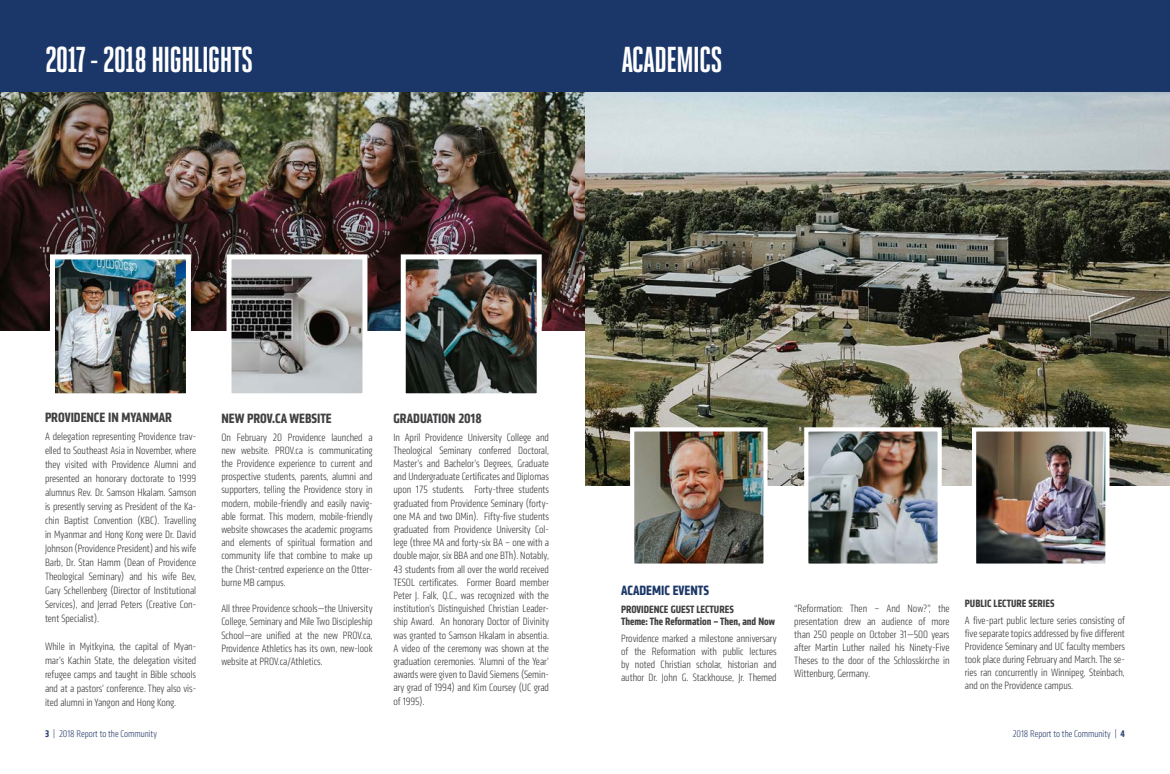
<style>
.page{position:relative;width:1170px;height:774px;background:#fff}
.page>*{position:absolute;margin:0;border:0;box-sizing:border-box;transform-origin:0 0}
.t1{font:700 36px "Heroic Condensed";letter-spacing:-.03em;color:#fff}
.t2{font:700 condensed 14px "Klavika";color:#414042}
.t3{font:700 condensed 14px "Klavika";color:#1b3769}
.t4{font:300 condensed 11px/13.2px "Klavika";color:#414042;text-align:justify}
.t5{font:700 condensed 11px/12px "Klavika";color:#414042}
.t6{font:300 condensed 10px "Klavika";color:#304472}
.s1{font-weight:700}
</style>
<div class="page">
<img style="left:585px;top:92px;width:585px;height:394px">
<div style="left:585px;top:0;width:585px;height:92px;background:#1b3769"></div>
<img style="left:0;top:92px;width:585px;height:239px">
<svg style="left:224px;top:252px;width:146px;height:142px"></svg>
<img style="left:398px;top:252px;width:146px;height:142px">
<img style="left:48px;top:252px;width:145px;height:142px">
<div style="left:0;top:0;width:585px;height:92px;background:#1b3769"></div>
<img style="left:628px;top:425px;width:142px;height:139px">
<img style="left:970px;top:425px;width:142px;height:139px">
<img style="left:802px;top:425px;width:142px;height:139px">
<h1 class="t1" style="left:45px;top:40px;width:210px">2017 - 2018 HIGHLIGHTS</h1>
<h1 class="t1" style="left:621px;top:40px;width:103px">ACADEMICS</h1>
<p class="t2" style="left:45px;top:409px;width:129px">PROVIDENCE IN MYANMAR</p>
<p class="t4" style="left:45px;top:430px;width:153px;line-height:14px">A delegation representing Providence trav&shy;elled to Southeast Asia in November, where they visited with Providence Alumni and presented an honorary doctorate to 1999 alumnus Rev. Dr. Samson Hkalam. Samson is presently serving as President of the Ka&shy;chin Baptist Convention (KBC). Travelling in Myanmar and Hong Kong were Dr. David Johnson (Providence President) and his wife Barb, Dr. Stan Hamm (Dean of Providence Theological Seminary) and his wife Bev, Gary Schellenberg (Director of Institutional Services), and Jerrad Peters (Creative Con&shy;tent Specialist).</p>
<p class="t4" style="left:45px;top:640px;width:153px;line-height:14px">While in Myitkyina, the capital of Myan&shy;mar’s Kachin State, the delegation visited refugee camps and taught in Bible schools and at a pastors’ conference. They also vis&shy;ited alumni in Yangon and Hong Kong.</p>
<p class="t2" style="left:221px;top:410px;width:112px">NEW PROV.CA WEBSITE</p>
<p class="t4" style="left:221px;top:431px;width:153px">On February 20 Providence launched a new website. PROV.ca is communicating the Providence experience to current and prospective students, parents, alumni and supporters, telling the Providence story in modern, mobile-friendly and easily navig&shy;able format. This modern, mobile-friendly website showcases the academic programs and elements of spiritual formation and community life that combine to make up the Christ-centred experience on the Otter&shy;burne MB campus.</p>
<p class="t4" style="left:221px;top:602px;width:153px">All three Providence schools—the University College, Seminary and Mile Two Discipleship School—are unified at the new PROV.ca, Providence Athletics has its own, new-look website at PROV.ca/Athletics.</p>
<p class="t2" style="left:393px;top:410px;width:90px">GRADUATION 2018</p>
<p class="t4" style="left:393px;top:431px;width:157px">In April Providence University College and Theological Seminary conferred Doctoral, Master’s and Bachelor’s Degrees, Graduate and Undergraduate Certificates and Diplomas upon 175 students. Forty-three students graduated from Providence Seminary (forty&shy;one MA and two DMin). Fifty-five students graduated from Providence University Col&shy;lege (three MA and forty-six BA – one with a double major, six BBA and one BTh). Notably, 43 students from all over the world received TESOL certificates. Former Board member Peter J. Falk, Q.C., was recognized with the institution’s Distinguished Christian Leader&shy;ship Award. An honorary Doctor of Divinity was granted to Samson Hkalam in absentia.<br>A video of the ceremony was shown at the graduation ceremonies. ‘Alumni of the Year’ awards were given to David Siemens (Semin&shy;ary grad of 1994) and Kim Coursey (UC grad of 1995).</p>
<p class="t3" style="left:621px;top:582px;width:89px">ACADEMIC EVENTS</p>
<p class="t5" style="left:621px;top:603px;width:155px">PROVIDENCE GUEST LECTURES<br>Theme: The Reformation – Then, and Now</p>
<p class="t4" style="left:621px;top:632px;width:157px">Providence marked a milestone anniversary of the Reformation with public lectures by noted Christian scholar, historian and author Dr. John G. Stackhouse, Jr. Themed</p>
<p class="t4" style="left:794px;top:602px;width:157px">“Reformation: Then – And Now?”, the presentation drew an audience of more than 250 people on October 31—500 years after Martin Luther nailed his Ninety-Five Theses to the door of the Schlosskirche in Wittenburg, Germany.</p>
<p class="t5" style="left:965px;top:598px;width:91px">PUBLIC LECTURE SERIES</p>
<p class="t4" style="left:965px;top:615px;width:161px">A five-part public lecture series consisting of five separate topics addressed by five different Providence Seminary and UC faculty members took place during February and March. The se&shy;ries ran concurrently in Winnipeg, Steinbach, and on the Providence campus.</p>
<p class="t6" style="left:45px;top:728px;width:113px"><span class="s1">3</span> | 2018 Report to the Community</p>
<p class="t6" style="left:1013px;top:728px;width:114px">2018 Report to the Community | <span class="s1">4</span></p>
</div>
